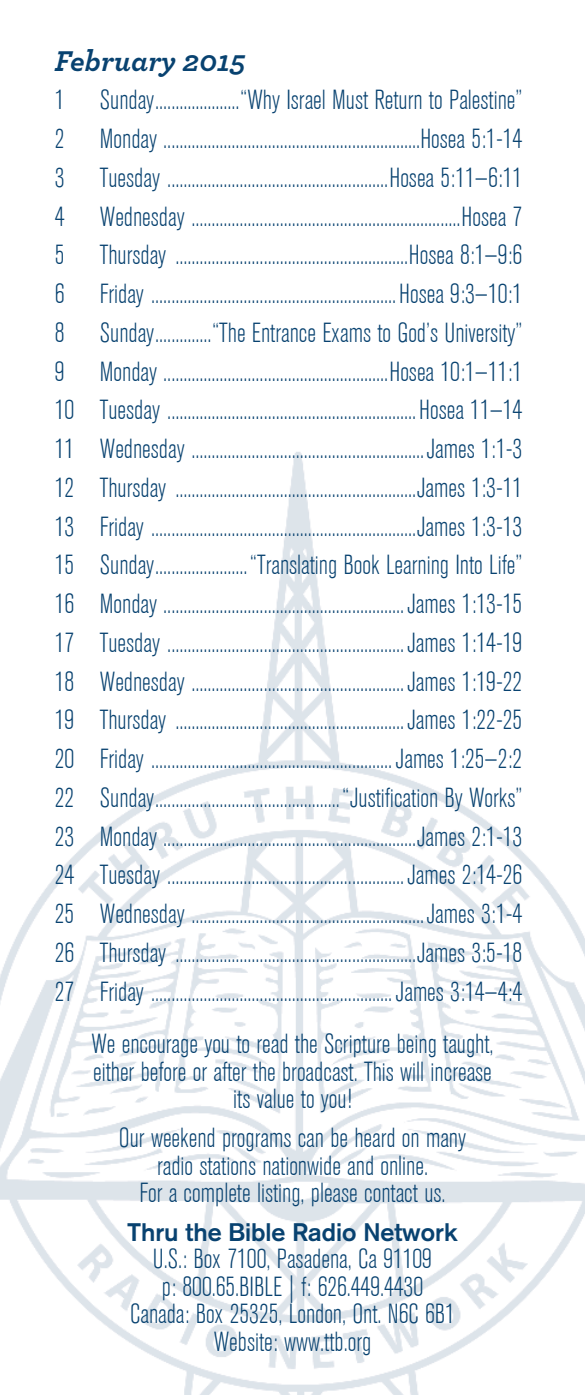
<style>
.page{position:relative;width:585px;height:1395px;background:#fff}
.page>*{position:absolute;margin:0;border:0;box-sizing:border-box;transform-origin:0 0}
.t1{font:italic 700 30px "Archer";color:#084270}
.t2{font:300 condensed 27.5px/38.8px "Akzidenz Grotesk BE";color:#084270;text-align:center}
.t3{font:700 25px "Akzidenz Grotesk";color:#084270}
</style>
<div class="page">
<img style="left:0;top:452px;width:585px;height:943px">
<p class="t1" style="left:55px;top:37px;width:192px">February 2015</p>
<p class="t2" style="left:55px;top:81px;width:11px">1</p>
<p class="t2" style="left:100px;top:81px;width:424px">Sunday.....................“Why Israel Must Return to Palestine”</p>
<p class="t2" style="left:55px;top:120px;width:11px">2</p>
<p class="t2" style="left:100px;top:120px;width:424px">Monday ................................................................Hosea 5:1-14</p>
<p class="t2" style="left:55px;top:159px;width:11px">3</p>
<p class="t2" style="left:100px;top:159px;width:424px">Tuesday .......................................................Hosea 5:11—6:11</p>
<p class="t2" style="left:55px;top:198px;width:11px">4</p>
<p class="t2" style="left:100px;top:198px;width:424px">Wednesday ...................................................................Hosea 7</p>
<p class="t2" style="left:55px;top:236px;width:11px">5</p>
<p class="t2" style="left:100px;top:236px;width:424px">Thursday ..........................................................Hosea 8:1—9:6</p>
<p class="t2" style="left:55px;top:275px;width:11px">6</p>
<p class="t2" style="left:100px;top:275px;width:424px">Friday .............................................................Hosea 9:3—10:1</p>
<p class="t2" style="left:55px;top:314px;width:11px">8</p>
<p class="t2" style="left:100px;top:314px;width:424px">Sunday..............“The Entrance Exams to God’s University”</p>
<p class="t2" style="left:55px;top:353px;width:11px">9</p>
<p class="t2" style="left:55px;top:353px;width:469px;text-align:justify;text-indent:45px">Monday ........................................................Hosea 10:1—11:1<br>10 Tuesday ..............................................................Hosea 11—14<br>11 Wednesday ..........................................................James 1:1-3<br>12 Thursday ............................................................James 1:3-11<br>13 Friday ..................................................................James 1:3-13<br>15 Sunday.......................“Translating Book Learning Into Life” 16 Monday ............................................................James 1:13-15<br>17 Tuesday ...........................................................James 1:14-19<br>18 Wednesday .....................................................James 1:19-22<br>19 Thursday .........................................................James 1:22-25<br>20 Friday ............................................................James 1:25—2:2<br>22 Sunday..............................................“Justification By Works” 23 Monday ...............................................................James 2:1-13<br>24 Tuesday ...........................................................James 2:14-26<br>25 Wednesday ..........................................................James 3:1-4<br>26 Thursday ............................................................James 3:5-18<br>27 Friday ............................................................James 3:14—4:4</p>
<p class="t2" style="left:91px;top:1031px;width:404px;line-height:27.5px">We encourage you to read the Scripture being taught, either before or after the broadcast. This will increase its value to you!</p>
<p class="t2" style="left:119px;top:1125px;width:349px;line-height:27.5px">Our weekend programs can be heard on many radio stations nationwide and online.<br>For a complete listing, please contact us.</p>
<p class="t3" style="left:128px;top:1217px;width:331px">Thru the Bible Radio Network</p>
<p class="t2" style="left:130px;top:1246px;width:326px;line-height:27.5px">U.S.: Box 7100, Pasadena, Ca 91109<br>p: 800.65.BIBLE | f: 626.449.4430<br>Canada: Box 25325, London, Ont. N6C 6B1<br>Website: www.ttb.org</p>
</div>
